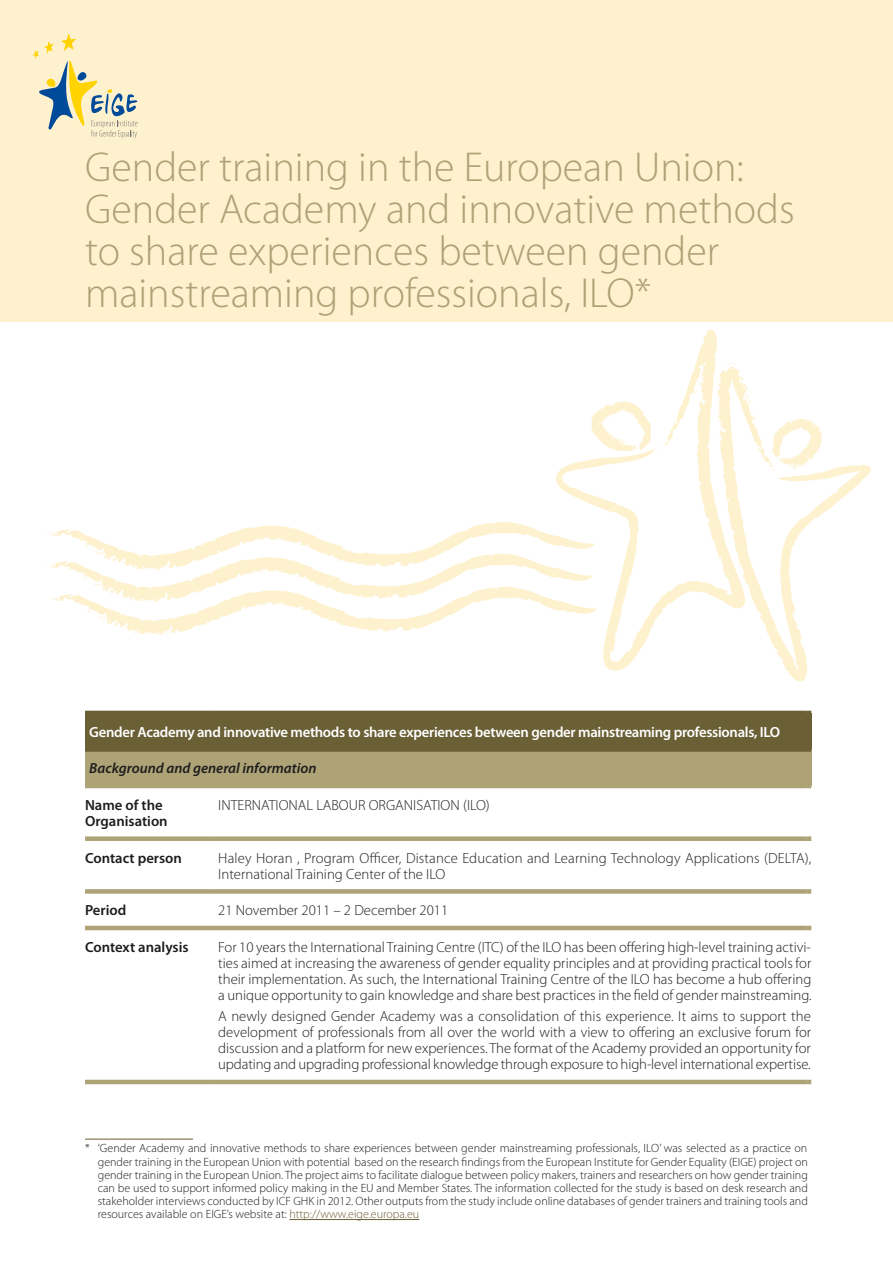
<style>
.page{position:relative;width:893px;height:1263px;background:#fff}
.page>*{position:absolute;margin:0;border:0;box-sizing:border-box;transform-origin:0 0}
.t1{font:300 42px/42px "Myriad Pro";color:#aea277}
.t2{font:300 14.7px/16.2px "Myriad Pro";color:#1d1d1b;text-align:justify}
.t3{font:600 14.7px "Myriad Pro";letter-spacing:-.02em;color:#fff}
.t4{font:600 14.7px/16.2px "Myriad Pro";color:#1d1d1b}
.t5{font:italic 600 14.7px "Myriad Pro";color:#1d1d1b}
.t6{font:300 12px/13.2px "Myriad Pro";color:#1d1d1b;text-align:justify}
.s1{color:#6a5f35}
</style>
<div class="page">
<div style="left:0;top:0;width:893px;height:321px;background:#fef1ce"></div>
<svg style="left:556px;top:329px;width:161px;height:342px"></svg>
<svg style="left:591px;top:401px;width:72px;height:51px"></svg>
<svg style="left:704px;top:336px;width:13px;height:12px"></svg>
<svg style="left:717px;top:368px;width:154px;height:313px"></svg>
<svg style="left:771px;top:417px;width:52px;height:58px"></svg>
<svg style="left:750px;top:408px;width:3px;height:5px"></svg>
<svg style="left:723px;top:363px;width:14px;height:5px"></svg>
<svg style="left:43px;top:522px;width:554px;height:114px"></svg>
<svg style="left:33px;top:34px;width:104px;height:104px"></svg>
<div style="left:85px;top:713px;width:726px;height:36px;background:#6a5f35"></div>
<div style="left:85px;top:749px;width:726px;height:37px;background:#aea277"></div>
<hr style="left:85px;top:784px;width:129px;height:4px;background:#aea277">
<hr style="left:214px;top:784px;width:593px;height:4px;background:#aea277">
<div style="left:85px;top:836px;width:129px;height:5px;background:#aea277"></div>
<div style="left:214px;top:836px;width:593px;height:5px;background:#aea277"></div>
<svg style="left:807px;top:836px;width:4px;height:5px"></svg>
<div style="left:85px;top:889px;width:129px;height:5px;background:#aea277"></div>
<div style="left:214px;top:889px;width:593px;height:5px;background:#aea277"></div>
<svg style="left:807px;top:889px;width:4px;height:5px"></svg>
<hr style="left:85px;top:926px;width:129px;height:4px;background:#aea277">
<hr style="left:214px;top:926px;width:593px;height:4px;background:#aea277">
<svg style="left:807px;top:926px;width:4px;height:4px"></svg>
<hr style="left:85px;top:1080px;width:129px;height:4px;background:#aea277">
<hr style="left:214px;top:1080px;width:593px;height:4px;background:#aea277">
<svg style="left:807px;top:1080px;width:4px;height:4px"></svg>
<hr style="left:85px;top:711px;width:129px;height:4px;background:#6a5f35">
<hr style="left:214px;top:711px;width:593px;height:4px;background:#6a5f35">
<div style="left:85px;top:747px;width:129px;height:5px;background:#6a5f35"></div>
<div style="left:214px;top:747px;width:593px;height:5px;background:#6a5f35"></div>
<svg style="left:807px;top:749px;width:4px;height:3px"></svg>
<hr style="left:85px;top:1139px;width:108px;height:1px;background:#6a5f35">
<hr style="left:289px;top:1219px;width:130px;height:1px;background:#6a5f35">
<h1 class="t1" style="left:85px;top:147px;width:711px">Gender training in the European Union:<br>Gender Academy and innovative methods to share experiences between gender mainstreaming professionals, ILO*<sup>1</sup></h1>
<p class="t3" style="left:89px;top:724px;width:692px">Gender Academy and innovative methods to share experiences between gender mainstreaming professionals, ILO</p>
<p class="t5" style="left:89px;top:760px;width:229px">Background and general information</p>
<p class="t4" style="left:85px;top:797px;width:84px">Name of the<br>Organisation</p>
<p class="t2" style="left:218px;top:797px;width:273px">INTERNATIONAL LABOUR ORGANISATION (ILO)</p>
<p class="t4" style="left:85px;top:850px;width:98px">Contact person</p>
<p class="t2" style="left:218px;top:850px;width:595px">Haley Horan , Program Officer, Distance Education and Learning Technology Applications (DELTA),<br>International Training Center of the ILO</p>
<p class="t4" style="left:85px;top:902px;width:43px">Period</p>
<p class="t2" style="left:218px;top:902px;width:232px">21 November 2011 – 2 December 2011</p>
<p class="t4" style="left:85px;top:939px;width:105px">Context analysis</p>
<p class="t2" style="left:218px;top:939px;width:595px">For 10 years the International Training Centre (ITC) of the ILO has been offering high-level training activi&shy;ties aimed at increasing the awareness of gender equality principles and at providing practical tools for their implementation. As such, the International Training Centre of the ILO has become a hub offering a unique opportunity to gain knowledge and share best practices in the field of gender mainstreaming.</p>
<p class="t2" style="left:218px;top:1008px;width:594px">A newly designed Gender Academy was a consolidation of this experience. It aims to support the development of professionals from all over the world with a view to offering an exclusive forum for discussion and a platform for new experiences. The format of the Academy provided an opportunity for updating and upgrading professional knowledge through exposure to high-level international expertise.</p>
<p class="t6" style="left:98px;top:1142px;width:712px;text-indent:-13px">* ‘Gender Academy and innovative methods to share experiences between gender mainstreaming professionals, ILO’ was selected as a practice on gender training in the European Union with potential based on the research findings from the European Institute for Gender Equality (EIGE) project on gender training in the European Union. The project aims to facilitate dialogue between policy makers, trainers and researchers on how gender training can be used to support informed policy making in the EU and Member States. The information collected for the study is based on desk research and stakeholder interviews conducted by ICF GHK in 2012. Other outputs from the study include online databases of gender trainers and training tools and resources available on EIGE’s website at: <span class="s1">http://www.eige.europa.eu</span></p>
</div>
